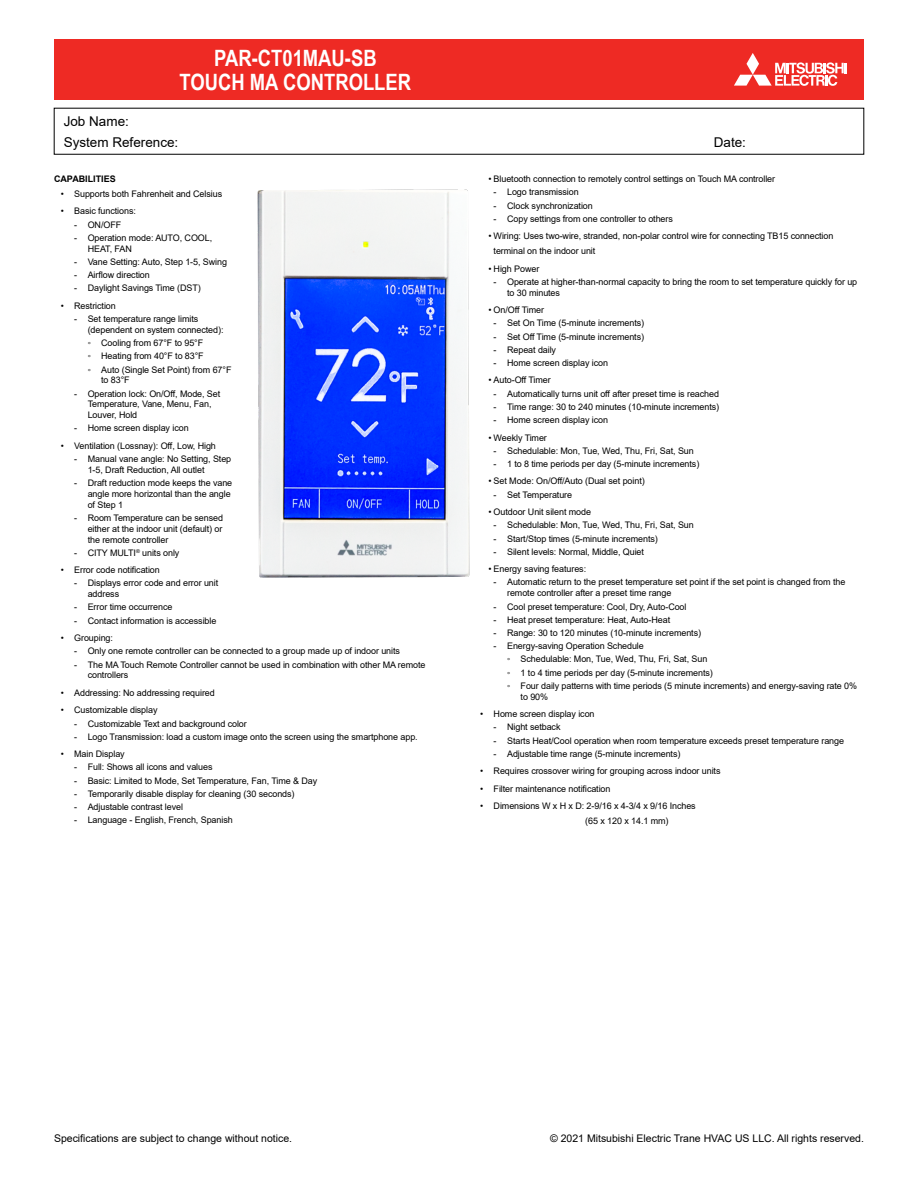
<style>
.page{position:relative;width:918px;height:1188px;background:#fff}
.page>*{position:absolute;margin:0;border:0;box-sizing:border-box;transform-origin:0 0}
.t1{font:700 22.5px/24px "Arial Narrow";color:#fff;text-align:center}
.t2{font:13.5px/21px "Arial";color:#000}
.t3{font:10.5px "Arial";color:#000}
.t4{font:9px/10.8px "Arial";letter-spacing:-.01em;color:#000}
.t5{font:700 9px "Arial";color:#000}
</style>
<div class="page">
<div style="left:54px;top:39px;width:810px;height:61px;background:#ee2a24"></div>
<svg style="left:734px;top:53px;width:113px;height:33px"></svg>
<img style="left:257px;top:189px;width:213px;height:389px">
<h1 class="t1" style="left:180px;top:45px;width:233px">PAR-CT01MAU-SB<br>TOUCH MA CONTROLLER</h1>
<h2 class="t2" style="left:64px;top:111px;width:116px">Job Name:<br>System Reference:</h2>
<p class="t5" style="left:54px;top:173px;width:63px">CAPABILITIES</p>
<p class="t4" style="left:61px;top:188px;width:163px">• Supports both Fahrenheit and Celsius</p>
<p class="t4" style="left:61px;top:206px;width:77px">• Basic functions:</p>
<p class="t4" style="left:74px;top:219px;width:49px">- ON/OFF</p>
<p class="t4" style="left:88px;top:232px;width:126px;text-indent:-14px">- Operation mode: AUTO, COOL,<br>HEAT, FAN</p>
<p class="t4" style="left:74px;top:256px;width:154px">- Vane Setting: Auto, Step 1-5, Swing</p>
<p class="t4" style="left:74px;top:270px;width:77px">- Airflow direction</p>
<p class="t4" style="left:74px;top:283px;width:128px">- Daylight Savings Time (DST)</p>
<p class="t4" style="left:61px;top:300px;width:57px">• Restriction</p>
<p class="t4" style="left:88px;top:313px;width:137px;text-indent:-14px">- Set temperature range limits (dependent on system connected):</p>
<p class="t4" style="left:88px;top:336px;width:145px;line-height:13.2px">◦ Cooling from 67°F to 95°F<br>◦ Heating from 40°F to 83°F<br>◦ Auto (Single Set Point) from 67°F</p>
<p class="t4" style="left:101px;top:375px;width:30px">to 83°F</p>
<p class="t4" style="left:88px;top:388px;width:134px;text-indent:-14px">- Operation lock: On/Off, Mode, Set<br>Temperature, Vane, Menu, Fan,<br>Louver, Hold</p>
<p class="t4" style="left:74px;top:423px;width:116px">- Home screen display icon</p>
<p class="t4" style="left:61px;top:440px;width:157px">• Ventilation (Lossnay): Off, Low, High</p>
<p class="t4" style="left:88px;top:453px;width:145px;text-indent:-14px">- Manual vane angle: No Setting, Step<br>1-5, Draft Reduction, All outlet</p>
<p class="t4" style="left:88px;top:478px;width:146px;text-indent:-14px">- Draft reduction mode keeps the vane angle more horizontal than the angle of Step 1</p>
<p class="t4" style="left:88px;top:512px;width:137px;text-align:justify;text-indent:-14px">- Room Temperature can be sensed either at the indoor unit (default) or the remote controller</p>
<p class="t4" style="left:74px;top:547px;width:107px">- CITY MULTI<sup>®</sup> units only</p>
<p class="t4" style="left:61px;top:565px;width:101px">• Error code notification</p>
<p class="t4" style="left:88px;top:578px;width:132px;text-indent:-14px">- Displays error code and error unit address</p>
<p class="t4" style="left:74px;top:602px;width:100px">- Error time occurrence</p>
<p class="t4" style="left:74px;top:615px;width:144px">- Contact information is accessible</p>
<p class="t4" style="left:61px;top:633px;width:54px">• Grouping:</p>
<p class="t4" style="left:74px;top:646px;width:327px">- Only one remote controller can be connected to a group made up of indoor units</p>
<p class="t4" style="left:88px;top:659px;width:339px;text-indent:-14px">- The MA Touch Remote Controller cannot be used in combination with other MA remote controllers</p>
<p class="t4" style="left:61px;top:687px;width:156px">• Addressing: No addressing required</p>
<p class="t4" style="left:61px;top:705px;width:98px">• Customizable display</p>
<p class="t4" style="left:74px;top:718px;width:174px">- Customizable Text and background color</p>
<p class="t4" style="left:74px;top:731px;width:345px">- Logo Transmission: load a custom image onto the screen using the smartphone app.</p>
<p class="t4" style="left:61px;top:749px;width:66px">• Main Display</p>
<p class="t4" style="left:74px;top:762px;width:140px">- Full: Shows all icons and values</p>
<p class="t4" style="left:74px;top:775px;width:244px">- Basic: Limited to Mode, Set Temperature, Fan, Time &amp; Day</p>
<p class="t4" style="left:74px;top:788px;width:222px">- Temporarily disable display for cleaning (30 seconds)</p>
<p class="t4" style="left:74px;top:801px;width:110px">- Adjustable contrast level</p>
<p class="t4" style="left:74px;top:815px;width:160px">- Language - English, French, Spanish</p>
<h2 class="t2" style="left:714px;top:132px;width:34px">Date:</h2>
<p class="t4" style="left:489px;top:173px;width:288px">• Bluetooth connection to remotely control settings on Touch MA controller</p>
<p class="t4" style="left:494px;top:187px;width:87px">- Logo transmission</p>
<p class="t4" style="left:494px;top:200px;width:101px">- Clock synchronization</p>
<p class="t4" style="left:494px;top:213px;width:181px">- Copy settings from one controller to others</p>
<p class="t4" style="left:494px;top:228px;width:341px;line-height:15px;text-indent:-5px">• Wiring: Uses two-wire, stranded, non-polar control wire for connecting TB15 connection terminal on the indoor unit</p>
<p class="t4" style="left:489px;top:263px;width:52px">• High Power</p>
<p class="t4" style="left:507px;top:276px;width:352px;text-indent:-14px">- Operate at higher-than-normal capacity to bring the room to set temperature quickly for up to 30 minutes</p>
<p class="t4" style="left:489px;top:304px;width:57px">• On/Off Timer</p>
<p class="t4" style="left:494px;top:318px;width:152px">- Set On Time (5-minute increments)</p>
<p class="t4" style="left:494px;top:331px;width:152px">- Set Off Time (5-minute increments)</p>
<p class="t4" style="left:494px;top:344px;width:64px">- Repeat daily</p>
<p class="t4" style="left:494px;top:357px;width:116px">- Home screen display icon</p>
<p class="t4" style="left:489px;top:375px;width:64px">• Auto-Off Timer</p>
<p class="t4" style="left:494px;top:388px;width:227px">- Automatically turns unit off after preset time is reached</p>
<p class="t4" style="left:494px;top:401px;width:227px">- Time range: 30 to 240 minutes (10-minute increments)</p>
<p class="t4" style="left:494px;top:415px;width:116px">- Home screen display icon</p>
<p class="t4" style="left:489px;top:432px;width:60px">• Weekly Timer</p>
<p class="t4" style="left:494px;top:445px;width:202px">- Schedulable: Mon, Tue, Wed, Thu, Fri, Sat, Sun</p>
<p class="t4" style="left:494px;top:458px;width:207px">- 1 to 8 time periods per day (5-minute increments)</p>
<p class="t4" style="left:489px;top:476px;width:158px">• Set Mode: On/Off/Auto (Dual set point)</p>
<p class="t4" style="left:494px;top:489px;width:80px">- Set Temperature</p>
<p class="t4" style="left:489px;top:507px;width:104px">• Outdoor Unit silent mode</p>
<p class="t4" style="left:494px;top:520px;width:202px">- Schedulable: Mon, Tue, Wed, Thu, Fri, Sat, Sun</p>
<p class="t4" style="left:494px;top:533px;width:166px">- Start/Stop times (5-minute increments)</p>
<p class="t4" style="left:494px;top:546px;width:152px">- Silent levels: Normal, Middle, Quiet</p>
<p class="t4" style="left:489px;top:564px;width:99px">• Energy saving features:</p>
<p class="t4" style="left:507px;top:577px;width:340px;text-indent:-14px">- Automatic return to the preset temperature set point if the set point is changed from the remote controller after a preset time range</p>
<p class="t4" style="left:494px;top:601px;width:194px">- Cool preset temperature: Cool, Dry, Auto-Cool</p>
<p class="t4" style="left:494px;top:614px;width:178px">- Heat preset temperature: Heat, Auto-Heat</p>
<p class="t4" style="left:494px;top:627px;width:209px">- Range: 30 to 120 minutes (10-minute increments)</p>
<p class="t4" style="left:507px;top:639px;width:352px;line-height:13.2px;text-indent:-14px">- Energy-saving Operation Schedule<br>◦ Schedulable: Mon, Tue, Wed, Thu, Fri, Sat, Sun<br>◦ 1 to 4 time periods per day (5-minute increments)<br>◦ Four daily patterns with time periods (5 minute increments) and energy-saving rate 0%</p>
<p class="t4" style="left:521px;top:691px;width:29px">to 90%</p>
<p class="t4" style="left:480px;top:708px;width:116px">• Home screen display icon</p>
<p class="t4" style="left:494px;top:722px;width:68px">- Night setback</p>
<p class="t4" style="left:494px;top:735px;width:352px">- Starts Heat/Cool operation when room temperature exceeds preset temperature range</p>
<p class="t4" style="left:494px;top:748px;width:188px">- Adjustable time range (5-minute increments)</p>
<p class="t4" style="left:480px;top:766px;width:242px">• Requires crossover wiring for grouping across indoor units</p>
<p class="t4" style="left:480px;top:783px;width:132px">• Filter maintenance notification</p>
<p class="t4" style="left:585px;top:798px;width:112px;line-height:15px;text-indent:-105px">• Dimensions W x H x D: 2-9/16 x 4-3/4 x 9/16 Inches (65 x 120 x 14.1 mm)</p>
<p class="t3" style="left:54px;top:1131px;width:240px">Specifications are subject to change without notice.</p>
<p class="t3" style="left:550px;top:1131px;width:315px">© 2021 Mitsubishi Electric Trane HVAC US LLC. All rights reserved.</p>
</div>
